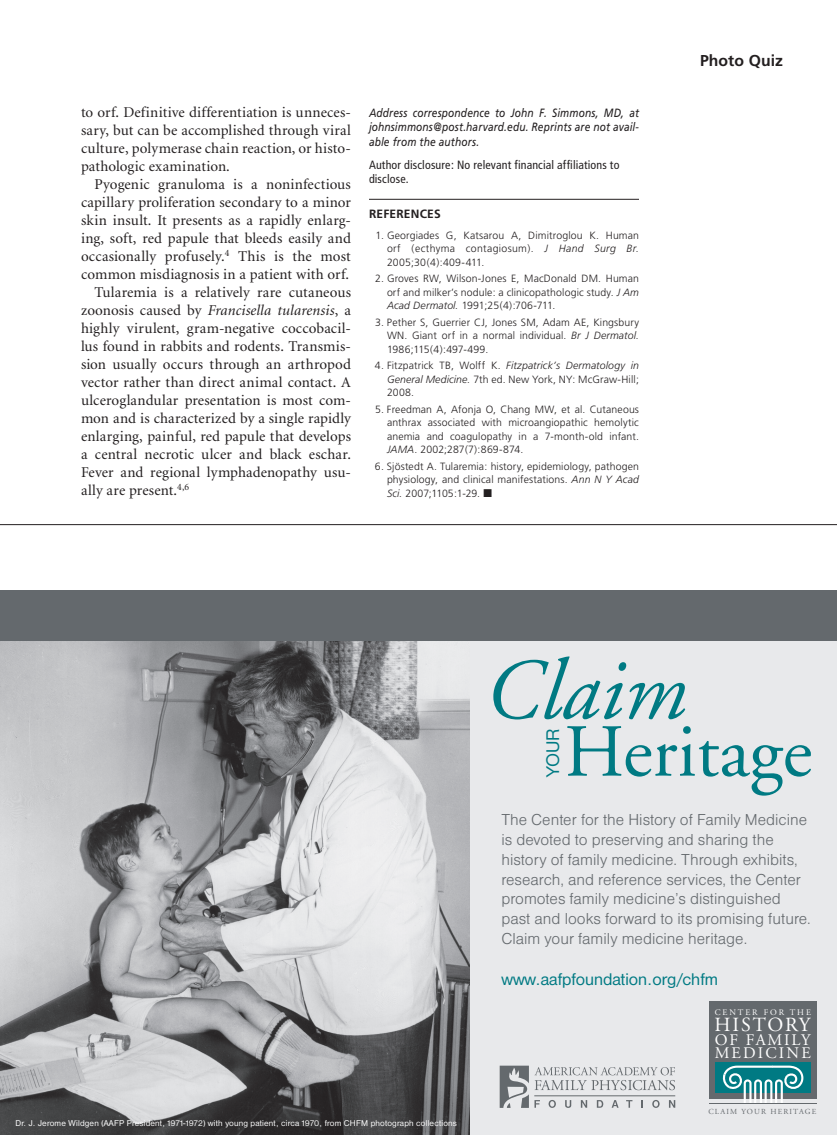
<style>
.page{position:relative;width:837px;height:1135px;background:#fff}
.page>*{position:absolute;margin:0;border:0;box-sizing:border-box;transform-origin:0 0}
.t1{font:italic 86.25px "Adobe Garamond";color:#007a83}
.t2{font:74.55px "Adobe Garamond";color:#007a83}
.t3{font:19.95px "Adobe Garamond";letter-spacing:.095em;color:#fff}
.t4{font:19.05px "Nimbus San D";color:#007a83}
.t5{font:17.55px "Nimbus San D";color:#007a83}
.t6{font:16.5px/19.8px "Nimbus San D Ligh";color:#64696d}
.t7{font:16.2px/13.8px "Adobe Garamond";letter-spacing:.135em;color:#fff}
.t8{font:700 15.75px "Frutiger";color:#231f20}
.body_text{font:15px/18px "Minion";letter-spacing:.005em;color:#231f20;text-align:justify}
.corres_auth{font:italic 12px/14.2px "Frutiger";letter-spacing:.01em;color:#231f20;text-align:justify;scale:.85 1}
.blurb{font:condensed 12px/14.2px "Frutiger";letter-spacing:.01em;color:#231f20}
.refs_head{font:700 12px "Frutiger";letter-spacing:.015em;color:#231f20}
.refs{font:300 10.5px/13.5px "Frutiger";letter-spacing:.01em;color:#231f20;text-align:justify}
.t9{font:8.7px "Nimbus San D";letter-spacing:.02em;color:#fff}
.t10{font:8.4px "Adobe Garamond";letter-spacing:.225em;color:#fff}
.t11{font:7.65px "Adobe Garamond";letter-spacing:.155em;color:#64696d}
.s1{font-style:italic}
</style>
<div class="page">
<hr style="left:369px;top:199px;width:270px;height:1px;background:#231f20">
<hr style="left:0;top:524px;width:837px;height:1px;background:#231f20">
<div style="left:421px;top:608px;width:416px;height:526px;background:#e8e9eb"></div>
<img style="left:1px;top:640px;width:469px;height:494px">
<div style="left:1px;top:590px;width:836px;height:50px;background:#64696d"></div>
<div style="left:709px;top:1000px;width:107px;height:98px;background:#64696d"></div>
<div style="left:715px;top:1061px;width:96px;height:31px;background:#007a83"></div>
<svg style="left:722px;top:1065px;width:84px;height:39px"></svg>
<hr style="left:709px;top:1102px;width:108px;height:1px;background:#64696d">
<svg style="left:500px;top:1065px;width:175px;height:42px"></svg>
<p class="body_text" style="left:81px;top:104px;width:272px">to orf. Definitive differentiation is unneces&shy;sary, but can be accomplished through viral culture, polymerase chain reaction, or histo&shy;pathologic examination.</p>
<p class="body_text" style="left:81px;top:176px;width:272px;text-indent:14px">Pyogenic granuloma is a noninfectious capillary proliferation secondary to a minor skin insult. It presents as a rapidly enlarg&shy;ing, soft, red papule that bleeds easily and occasionally profusely.<sup>4</sup> This is the most common misdiagnosis in a patient with orf.</p>
<p class="body_text" style="left:81px;top:284px;width:272px;text-indent:14px">Tularemia is a relatively rare cutaneous zoonosis caused by <span class="s1">Francisella tularensis</span>, a highly virulent, gram-negative coccobacil&shy;lus found in rabbits and rodents. Transmis&shy;sion usually occurs through an arthropod vector rather than direct animal contact. A ulceroglandular presentation is most com&shy;mon and is characterized by a single rapidly enlarging, painful, red papule that develops a central necrotic ulcer and black eschar.<br>Fever and regional lymphadenopathy usu&shy;ally are present.<sup>4,6</sup></p>
<p class="corres_auth" style="left:369px;top:106px;width:319px">Address correspondence to John F. Simmons, MD, at johnsimmons@post.harvard.edu. Reprints are not avail&shy;able from the authors.</p>
<p class="blurb" style="left:369px;top:158px;width:252px">Author disclosure: No relevant financial affiliations to disclose.</p>
<p class="refs_head" style="left:369px;top:206px;width:73px">REFERENCES</p>
<p class="refs" style="left:387px;top:228px;width:254px;text-indent:-11px">1. Georgiades G, Katsarou A, Dimitroglou K. Human orf (ecthyma contagiosum). <span class="s1">J Hand Surg Br.<br></span>2005;30(4):409-411.</p>
<p class="refs" style="left:387px;top:272px;width:254px;text-indent:-12px">2. Groves RW, Wilson-Jones E, MacDonald DM. Human orf and milker’s nodule: a clinicopathologic study. <span class="s1">J Am Acad Dermatol.</span> 1991;25(4):706-711.</p>
<p class="refs" style="left:387px;top:315px;width:253px;text-indent:-12px">3. Pether S, Guerrier CJ, Jones SM, Adam AE, Kingsbury WN. Giant orf in a normal individual. <span class="s1">Br J Dermatol.<br></span>1986;115(4):497-499.</p>
<p class="refs" style="left:387px;top:359px;width:253px;text-indent:-12px">4. Fitzpatrick TB, Wolff K. <span class="s1">Fitzpatrick’s Dermatology in General Medicine.</span> 7th ed. New York, NY: McGraw-Hill; 2008.</p>
<p class="refs" style="left:387px;top:402px;width:254px;text-indent:-12px">5. Freedman A, Afonja O, Chang MW, et al. Cutaneous anthrax associated with microangiopathic hemolytic anemia and coagulopathy in a 7-month-old infant.<br><span class="s1">JAMA</span>. 2002;287(7):869-874.</p>
<p class="refs" style="left:387px;top:459px;width:254px;text-indent:-12px">6. Sjöstedt A. Tularemia: history, epidemiology, pathogen physiology, and clinical manifestations. <span class="s1">Ann N Y Acad Sci.</span> 2007;1105:1-29. ■</p>
<p class="t8" style="left:700px;top:51px;width:84px">Photo Quiz</p>
<p class="t1" style="left:485px;top:644px;width:204px">Claim</p>
<p class="t4" style="left:542px;top:777px;width:50px;rotate:-90deg">YOUR</p>
<p class="t2" style="left:564px;top:711px;width:249px">Heritage</p>
<p class="t6" style="left:501px;top:809px;width:311px">The Center for the History of Family Medicine is devoted to preserving and sharing the history of family medicine. Through exhibits, research, and reference services, the Center promotes family medicine’s distinguished past and looks forward to its promising future.<br>Claim your family medicine heritage.</p>
<p class="t5" style="left:501px;top:968px;width:218px">www.aafpfoundation.org/chfm</p>
<p class="t10" style="left:715px;top:1007px;width:98px">CENTER FOR THE</p>
<p class="t7" style="left:715px;top:1032px;width:98px">OF FAMILY<br>MEDICINE</p>
<p class="t3" style="left:715px;top:1013px;width:97px">HISTORY</p>
<p class="t11" style="left:708px;top:1106px;width:109px">CLAIM YOUR HERITAGE</p>
<p class="t9" style="left:15px;top:1118px;width:443px">Dr. J. Jerome Wildgen (AAFP President, 1971-1972) with young patient, circa 1970, from CHFM photograph collections</p>
</div>
